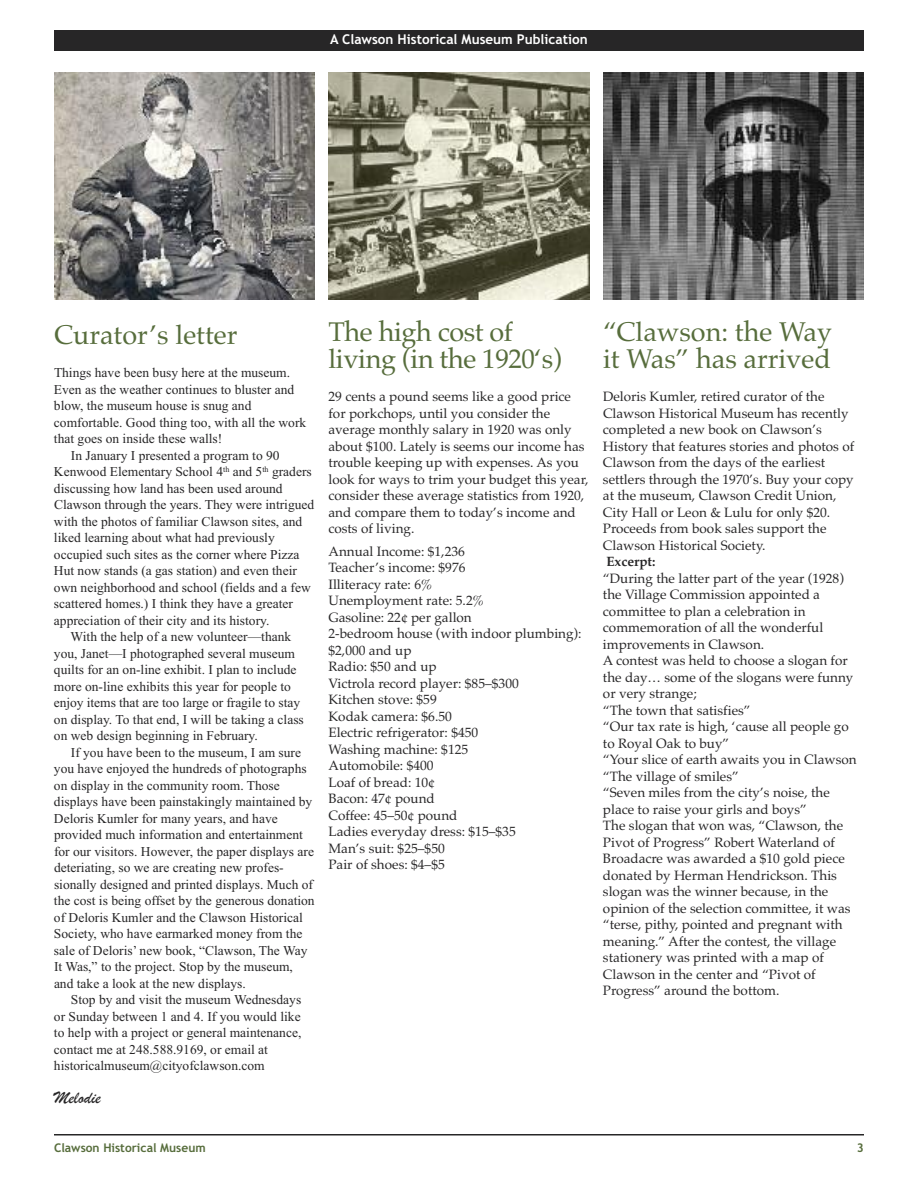
<style>
.page{position:relative;width:918px;height:1188px;background:#fff}
.page>*{position:absolute;margin:0;border:0;box-sizing:border-box;transform-origin:0 0}
.t1{font:27px/27px "Palatino";color:#576d3c}
.t2{font:18px "Brush Script";color:#272627}
.t3{font:13.5px/16.5px "Palatino";color:#272627}
.t4{font:13.5px "Times New Roman";color:#272627}
.t5{font:700 13.5px "Trebuchet MS";color:#fff}
.t6{font:700 13.5px "Palatino";color:#272627}
.t7{font:700 12px "Trebuchet MS";color:#576d3c}
</style>
<div class="page">
<div style="left:54px;top:30px;width:810px;height:20px;background:#272627"></div>
<hr style="left:54px;top:1134px;width:810px;height:2px;background:#272627">
<img style="left:54px;top:72px;width:261px;height:228px">
<img style="left:328px;top:72px;width:262px;height:228px">
<img style="left:603px;top:72px;width:261px;height:228px">
<p class="t5" style="left:330px;top:32px;width:259px">A Clawson Historical Museum Publication</p>
<h1 class="t1" style="left:54px;top:321px;width:185px">Curator’s letter</h1>
<p class="t4" style="left:54px;top:364px;width:238px">Things have been busy here at the museum.</p>
<p class="t4" style="left:54px;top:381px;width:242px">Even as the weather continues to bluster and</p>
<p class="t4" style="left:54px;top:397px;width:199px">blow, the museum house is snug and</p>
<p class="t4" style="left:54px;top:414px;width:254px">comfortable. Good thing too, with all the work</p>
<p class="t4" style="left:54px;top:430px;width:170px">that goes on inside these walls!</p>
<p class="t4" style="left:71px;top:447px;width:210px">In January I presented a program to 90</p>
<p class="t4" style="left:54px;top:463px;width:259px">Kenwood Elementary School 4<sup>th</sup> and 5<sup>th</sup> graders</p>
<p class="t4" style="left:54px;top:480px;width:230px">discussing how land has been used around</p>
<p class="t4" style="left:54px;top:496px;width:262px">Clawson through the years. They were intrigued</p>
<p class="t4" style="left:54px;top:513px;width:250px">with the photos of familiar Clawson sites, and</p>
<p class="t4" style="left:54px;top:529px;width:222px">liked learning about what had previously</p>
<p class="t4" style="left:54px;top:546px;width:247px">occupied such sites as the corner where Pizza</p>
<p class="t4" style="left:54px;top:562px;width:244px">Hut now stands (a gas station) and even their</p>
<p class="t4" style="left:54px;top:579px;width:258px">own neighborhood and school (fields and a few</p>
<p class="t4" style="left:54px;top:595px;width:241px">scattered homes.) I think they have a greater</p>
<p class="t4" style="left:54px;top:612px;width:217px">appreciation of their city and its history.</p>
<p class="t4" style="left:71px;top:628px;width:222px">With the help of a new volunteer—thank</p>
<p class="t4" style="left:54px;top:645px;width:243px">you, Janet—I photographed several museum</p>
<p class="t4" style="left:54px;top:661px;width:244px">quilts for an on-line exhibit. I plan to include</p>
<p class="t4" style="left:54px;top:678px;width:238px">more on-line exhibits this year for people to</p>
<p class="t4" style="left:54px;top:694px;width:248px">enjoy items that are too large or fragile to stay</p>
<p class="t4" style="left:54px;top:711px;width:251px">on display. To that end, I will be taking a class</p>
<p class="t4" style="left:54px;top:727px;width:205px">on web design beginning in February.</p>
<p class="t4" style="left:71px;top:744px;width:232px">If you have been to the museum, I am sure</p>
<p class="t4" style="left:54px;top:760px;width:254px">you have enjoyed the hundreds of photographs</p>
<p class="t4" style="left:54px;top:777px;width:227px">on display in the community room. Those</p>
<p class="t4" style="left:54px;top:793px;width:260px">displays have been painstakingly maintained by</p>
<p class="t4" style="left:54px;top:810px;width:225px">Deloris Kumler for many years, and have</p>
<p class="t4" style="left:54px;top:826px;width:250px">provided much information and entertainment</p>
<p class="t4" style="left:54px;top:843px;width:262px">for our visitors. However, the paper displays are</p>
<p class="t4" style="left:54px;top:859px;width:231px">deteriating, so we are creating new profes-</p>
<p class="t4" style="left:54px;top:876px;width:261px">sionally designed and printed displays. Much of</p>
<p class="t4" style="left:54px;top:892px;width:262px">the cost is being offset by the generous donation</p>
<p class="t4" style="left:54px;top:909px;width:250px">of Deloris Kumler and the Clawson Historical</p>
<p class="t4" style="left:54px;top:925px;width:250px">Society, who have earmarked money from the</p>
<p class="t4" style="left:54px;top:942px;width:255px">sale of Deloris’ new book, “Clawson, The Way</p>
<p class="t4" style="left:54px;top:958px;width:241px">It Was,” to the project. Stop by the museum,</p>
<p class="t4" style="left:54px;top:975px;width:193px">and take a look at the new displays.</p>
<p class="t4" style="left:71px;top:991px;width:232px">Stop by and visit the museum Wednesdays</p>
<p class="t4" style="left:54px;top:1008px;width:248px">or Sunday between 1 and 4. If you would like</p>
<p class="t4" style="left:54px;top:1024px;width:249px">to help with a project or general maintenance,</p>
<p class="t4" style="left:54px;top:1041px;width:216px">contact me at 248.588.9169, or email at</p>
<p class="t4" style="left:54px;top:1057px;width:212px">historicalmuseum@cityofclawson.com</p>
<h2 class="t2" style="left:54px;top:1086px;width:48px">Melodie</h2>
<h1 class="t1" style="left:328px;top:318px;width:235px">The high cost of living (in the 1920‘s)</h1>
<p class="t3" style="left:328px;top:388px;width:261px">29 cents a pound seems like a good price for porkchops, until you consider the average monthly salary in 1920 was only about $100. Lately is seems our income has trouble keeping up with expenses. As you look for ways to trim your budget this year, consider these average statistics from 1920, and compare them to today’s income and costs of living.</p>
<p class="t3" style="left:328px;top:543px;width:255px">Annual Income: $1,236<br>Teacher’s income: $976<br>Illiteracy rate: 6%<br>Unemployment rate: 5.2%<br>Gasoline: 22¢ per gallon<br>2-bedroom house (with indoor plumbing): $2,000 and up<br>Radio: $50 and up<br>Victrola record player: $85–$300<br>Kitchen stove: $59<br>Kodak camera: $6.50<br>Electric refrigerator: $450<br>Washing machine: $125<br>Automobile: $400<br>Loaf of bread: 10¢<br>Bacon: 47¢ pound<br>Coffee: 45–50¢ pound<br>Ladies everyday dress: $15–$35<br>Man’s suit: $25–$50<br>Pair of shoes: $4–$5</p>
<h1 class="t1" style="left:603px;top:318px;width:231px">“Clawson: the Way it Was” has arrived</h1>
<p class="t3" style="left:603px;top:388px;width:253px">Deloris Kumler, retired curator of the Clawson Historical Museum has recently completed a new book on Clawson’s History that features stories and photos of Clawson from the days of the earliest settlers through the 1970’s. Buy your copy at the museum, Clawson Credit Union, City Hall or Leon &amp; Lulu for only $20.<br>Proceeds from book sales support the Clawson Historical Society.</p>
<p class="t6" style="left:606px;top:553px;width:51px">Excerpt:</p>
<p class="t3" style="left:603px;top:570px;width:255px">“During the latter part of the year (1928) the Village Commission appointed a committee to plan a celebration in commemoration of all the wonderful improvements in Clawson.<br>A contest was held to choose a slogan for the day… some of the slogans were funny or very strange;<br>“The town that satisfies”<br>“Our tax rate is high, ‘cause all people go to Royal Oak to buy”<br>“Your slice of earth awaits you in Clawson “The village of smiles”<br>“Seven miles from the city’s noise, the place to raise your girls and boys”<br>The slogan that won was, “Clawson, the Pivot of Progress” Robert Waterland of Broadacre was awarded a $10 gold piece donated by Herman Hendrickson. This slogan was the winner because, in the opinion of the selection committee, it was “terse, pithy, pointed and pregnant with meaning.” After the contest, the village stationery was printed with a map of Clawson in the center and “Pivot of Progress” around the bottom.</p>
<p class="t7" style="left:54px;top:1141px;width:153px">Clawson Historical Museum</p>
<p class="t7" style="left:857px;top:1141px;width:9px">3</p>
</div>
